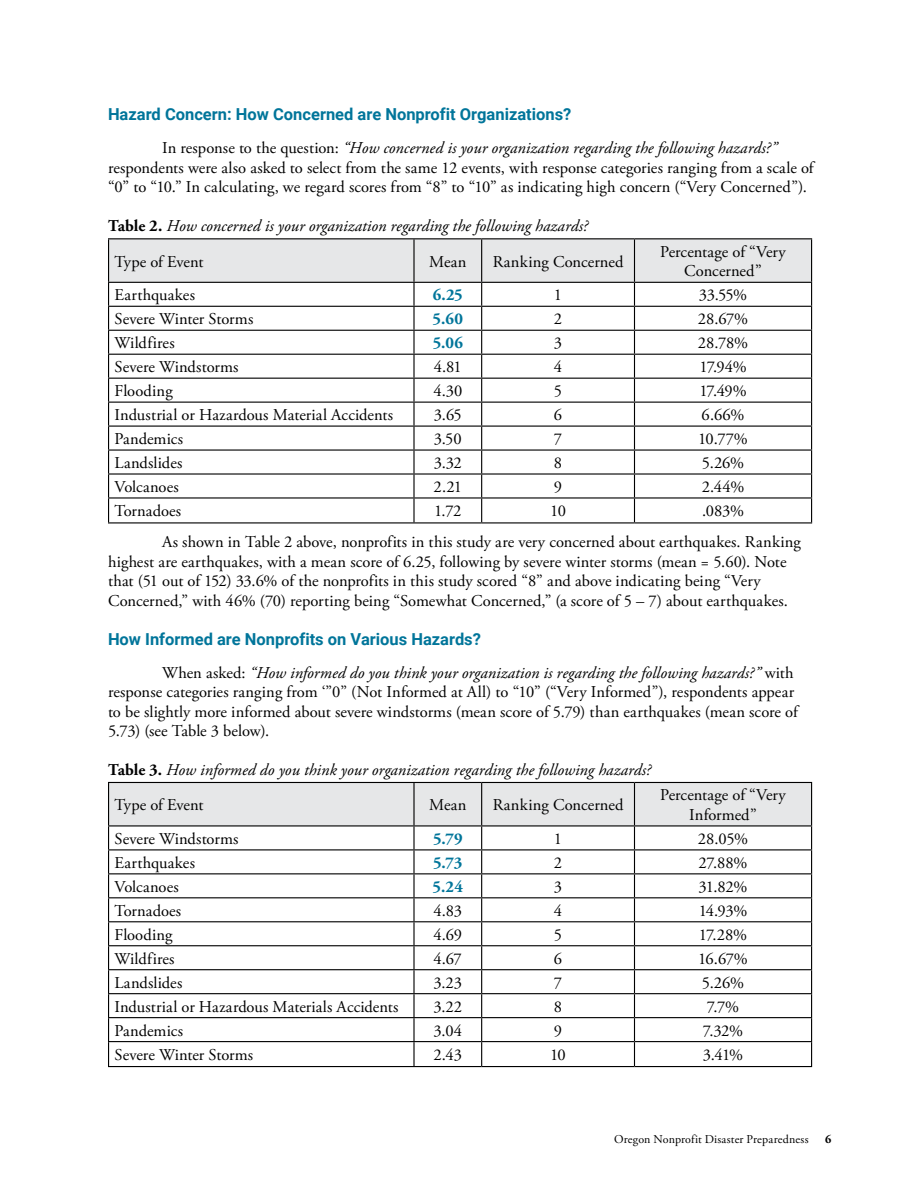
<style>
.page{position:relative;width:918px;height:1188px;background:#fff}
.page>*{position:absolute;margin:0;border:0;box-sizing:border-box;transform-origin:0 0}
.t1{font:16.5px/19.5px "Adobe Garamond Pro";letter-spacing:.005em;color:#000}
.t2{font:italic 16.5px "Adobe Garamond Pro";letter-spacing:.005em;color:#000}
.t3{font:700 16.5px "Roboto";color:#00759a}
.t4{font:700 16.5px "Adobe Garamond Pro";color:#00759a}
.t5{font:12px "Adobe Garamond Pro";letter-spacing:.01em;color:#000}
.t6{font:700 12px "Adobe Garamond Pro";color:#000}
.s1{font-style:italic}
.s2{font-weight:700;font-style:normal}
</style>
<div class="page">
<hr style="left:108px;top:238px;width:306px;height:1px;background:#000">
<hr style="left:414px;top:238px;width:68px;height:1px;background:#000">
<hr style="left:482px;top:238px;width:152px;height:1px;background:#000">
<hr style="left:634px;top:238px;width:178px;height:1px;background:#000">
<svg style="left:108px;top:239px;width:704px;height:283px"></svg>
<hr style="left:108px;top:522px;width:306px;height:1px;background:#000">
<hr style="left:414px;top:522px;width:68px;height:1px;background:#000">
<hr style="left:482px;top:522px;width:152px;height:1px;background:#000">
<hr style="left:634px;top:522px;width:178px;height:1px;background:#000">
<svg style="left:108px;top:782px;width:704px;height:284px"></svg>
<hr style="left:108px;top:1066px;width:306px;height:1px;background:#000">
<hr style="left:414px;top:1066px;width:68px;height:1px;background:#000">
<hr style="left:482px;top:1066px;width:152px;height:1px;background:#000">
<hr style="left:634px;top:1066px;width:178px;height:1px;background:#000">
<p class="t3" style="left:108px;top:103px;width:465px">Hazard Concern: How Concerned are Nonprofit Organizations?</p>
<p class="t1" style="left:108px;top:139px;width:707px;text-indent:54px">In response to the question: <span class="s1">“How concerned is your organization regarding the following hazards?” </span>respondents were also asked to select from the same 12 events, with response categories ranging from a scale of “0” to “10.” In calculating, we regard scores from “8” to “10” as indicating high concern (“Very Concerned”).</p>
<p class="t2" style="left:108px;top:216px;width:482px"><span class="s2">Table 2.</span> How concerned is your organization regarding the following hazards?</p>
<p class="t1" style="left:115px;top:252px;width:90px">Type of Event</p>
<p class="t1" style="left:429px;top:252px;width:39px">Mean</p>
<p class="t1" style="left:493px;top:252px;width:132px">Ranking Concerned</p>
<p class="t1" style="left:660px;top:242px;width:127px;text-align:center">Percentage of “Very<br>Concerned”</p>
<p class="t1" style="left:115px;top:286px;width:82px">Earthquakes</p>
<p class="t4" style="left:433px;top:285px;width:32px">6.25</p>
<p class="t1" style="left:554px;top:286px;width:10px">1</p>
<p class="t1" style="left:699px;top:286px;width:50px">33.55%</p>
<p class="t1" style="left:115px;top:310px;width:140px">Severe Winter Storms</p>
<p class="t4" style="left:433px;top:309px;width:32px">5.60</p>
<p class="t1" style="left:554px;top:310px;width:10px">2</p>
<p class="t1" style="left:698px;top:310px;width:52px">28.67%</p>
<p class="t1" style="left:115px;top:334px;width:62px">Wildfires</p>
<p class="t4" style="left:433px;top:333px;width:32px">5.06</p>
<p class="t1" style="left:554px;top:334px;width:10px">3</p>
<p class="t1" style="left:698px;top:334px;width:52px">28.78%</p>
<p class="t1" style="left:115px;top:358px;width:126px">Severe Windstorms</p>
<p class="t1" style="left:434px;top:358px;width:30px">4.81</p>
<p class="t1" style="left:554px;top:358px;width:10px">4</p>
<p class="t1" style="left:700px;top:358px;width:49px">17.94%</p>
<p class="t1" style="left:115px;top:382px;width:60px">Flooding</p>
<p class="t1" style="left:433px;top:382px;width:30px">4.30</p>
<p class="t1" style="left:554px;top:382px;width:10px">5</p>
<p class="t1" style="left:699px;top:382px;width:49px">17.49%</p>
<p class="t1" style="left:115px;top:406px;width:280px">Industrial or Hazardous Material Accidents</p>
<p class="t1" style="left:434px;top:406px;width:29px">3.65</p>
<p class="t1" style="left:554px;top:406px;width:10px">6</p>
<p class="t1" style="left:702px;top:406px;width:44px">6.66%</p>
<p class="t1" style="left:115px;top:430px;width:70px">Pandemics</p>
<p class="t1" style="left:434px;top:430px;width:29px">3.50</p>
<p class="t1" style="left:554px;top:430px;width:10px">7</p>
<p class="t1" style="left:698px;top:430px;width:51px">10.77%</p>
<p class="t1" style="left:115px;top:454px;width:69px">Landslides</p>
<p class="t1" style="left:434px;top:454px;width:30px">3.32</p>
<p class="t1" style="left:554px;top:454px;width:10px">8</p>
<p class="t1" style="left:702px;top:454px;width:44px">5.26%</p>
<p class="t1" style="left:115px;top:478px;width:66px">Volcanoes</p>
<p class="t1" style="left:434px;top:478px;width:30px">2.21</p>
<p class="t1" style="left:554px;top:478px;width:10px">9</p>
<p class="t1" style="left:702px;top:478px;width:44px">2.44%</p>
<p class="t1" style="left:115px;top:501px;width:68px">Tornadoes</p>
<p class="t1" style="left:434px;top:501px;width:29px">1.72</p>
<p class="t1" style="left:550px;top:501px;width:17px">10</p>
<p class="t1" style="left:702px;top:501px;width:43px">.083%</p>
<p class="t1" style="left:108px;top:533px;width:695px;text-indent:54px">As shown in Table 2 above, nonprofits in this study are very concerned about earthquakes. Ranking highest are earthquakes, with a mean score of 6.25, following by severe winter storms (mean = 5.60). Note that (51 out of 152) 33.6% of the nonprofits in this study scored “8” and above indicating being “Very Concerned,” with 46% (70) reporting being “Somewhat Concerned,” (a score of 5 – 7) about earthquakes.</p>
<p class="t3" style="left:108px;top:627px;width:374px">How Informed are Nonprofits on Various Hazards?</p>
<p class="t1" style="left:108px;top:663px;width:691px;text-indent:54px">When asked: <span class="s1">“How informed do you think your organization is regarding the following hazards?”</span> with response categories ranging from ‘”0” (Not Informed at All) to “10” (“Very Informed”), respondents appear to be slightly more informed about severe windstorms (mean score of 5.79) than earthquakes (mean score of 5.73) (see Table 3 below).</p>
<p class="t2" style="left:108px;top:760px;width:545px"><span class="s2">Table 3.</span> How informed do you think your organization regarding the following hazards?</p>
<p class="t1" style="left:115px;top:796px;width:90px">Type of Event</p>
<p class="t1" style="left:429px;top:796px;width:39px">Mean</p>
<p class="t1" style="left:493px;top:796px;width:132px">Ranking Concerned</p>
<p class="t1" style="left:660px;top:786px;width:127px;text-align:center">Percentage of “Very<br>Informed”</p>
<p class="t1" style="left:115px;top:830px;width:126px">Severe Windstorms</p>
<p class="t4" style="left:433px;top:829px;width:31px">5.79</p>
<p class="t1" style="left:554px;top:830px;width:10px">1</p>
<p class="t1" style="left:698px;top:830px;width:52px">28.05%</p>
<p class="t1" style="left:115px;top:853px;width:82px">Earthquakes</p>
<p class="t4" style="left:433px;top:853px;width:31px">5.73</p>
<p class="t1" style="left:554px;top:853px;width:10px">2</p>
<p class="t1" style="left:698px;top:853px;width:51px">27.88%</p>
<p class="t1" style="left:115px;top:877px;width:66px">Volcanoes</p>
<p class="t4" style="left:433px;top:877px;width:32px">5.24</p>
<p class="t1" style="left:554px;top:877px;width:10px">3</p>
<p class="t1" style="left:698px;top:877px;width:51px">31.82%</p>
<p class="t1" style="left:115px;top:901px;width:68px">Tornadoes</p>
<p class="t1" style="left:434px;top:901px;width:30px">4.83</p>
<p class="t1" style="left:554px;top:901px;width:10px">4</p>
<p class="t1" style="left:699px;top:901px;width:50px">14.93%</p>
<p class="t1" style="left:114px;top:925px;width:60px">Flooding</p>
<p class="t1" style="left:434px;top:925px;width:30px">4.69</p>
<p class="t1" style="left:554px;top:925px;width:10px">5</p>
<p class="t1" style="left:699px;top:925px;width:50px">17.28%</p>
<p class="t1" style="left:114px;top:949px;width:62px">Wildfires</p>
<p class="t1" style="left:434px;top:949px;width:30px">4.67</p>
<p class="t1" style="left:554px;top:949px;width:10px">6</p>
<p class="t1" style="left:698px;top:949px;width:51px">16.67%</p>
<p class="t1" style="left:114px;top:973px;width:69px">Landslides</p>
<p class="t1" style="left:433px;top:973px;width:30px">3.23</p>
<p class="t1" style="left:554px;top:973px;width:10px">7</p>
<p class="t1" style="left:702px;top:973px;width:44px">5.26%</p>
<p class="t1" style="left:114px;top:997px;width:285px">Industrial or Hazardous Materials Accidents</p>
<p class="t1" style="left:433px;top:997px;width:30px">3.22</p>
<p class="t1" style="left:554px;top:997px;width:10px">8</p>
<p class="t1" style="left:707px;top:997px;width:34px">7.7%</p>
<p class="t1" style="left:114px;top:1021px;width:70px">Pandemics</p>
<p class="t1" style="left:433px;top:1021px;width:30px">3.04</p>
<p class="t1" style="left:554px;top:1021px;width:10px">9</p>
<p class="t1" style="left:703px;top:1021px;width:42px">7.32%</p>
<p class="t1" style="left:114px;top:1045px;width:140px">Severe Winter Storms</p>
<p class="t1" style="left:433px;top:1045px;width:30px">2.43</p>
<p class="t1" style="left:550px;top:1045px;width:17px">10</p>
<p class="t1" style="left:703px;top:1045px;width:42px">3.41%</p>
<p class="t5" style="left:614px;top:1132px;width:196px">Oregon Nonprofit Disaster Preparedness</p>
<p class="t6" style="left:825px;top:1132px;width:8px">6</p>
</div>
